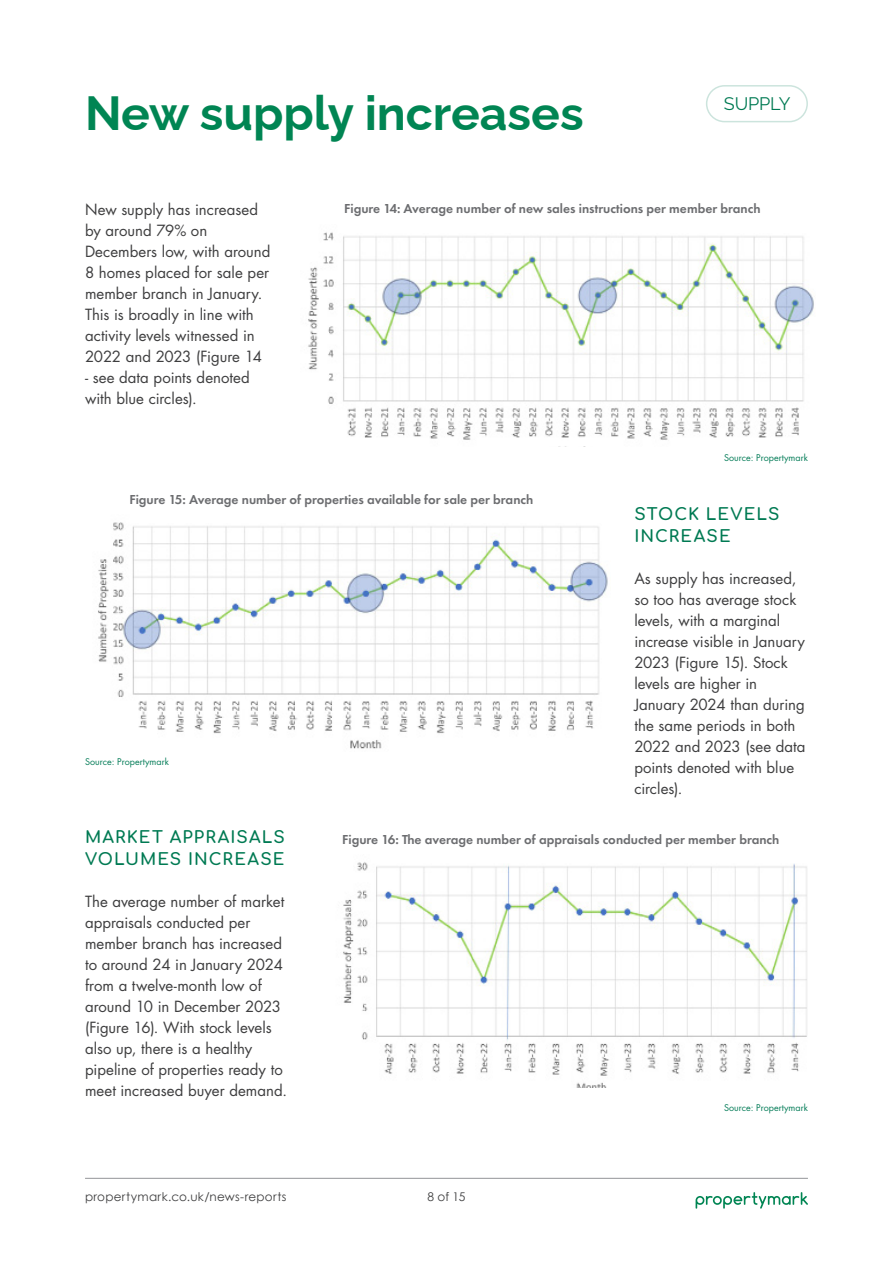
<style>
.page{position:relative;width:893px;height:1263px;background:#fff}
.page>*{position:absolute;margin:0;border:0;box-sizing:border-box;transform-origin:0 0}
.t1{font:700 48px "Raleway";color:#008553}
.t2{font:18px "Raleway";letter-spacing:-.015em;color:#007a53}
.t3{font:700 16.5px/22.5px "Comfortaa";letter-spacing:.065em;color:#007a53}
.t4{font:15px/21px "Futura Std";color:#3e3e3f}
.t5{font:600 13.5px "Futura PT";color:#6c6d70}
.t6{font:12px "Century Gothic";letter-spacing:.02em;color:#3e3e3f}
.t7{font:9px "Futura Std";color:#087e5a}
</style>
<div class="page">
<hr style="left:85px;top:1178px;width:723px;height:1px;background:#939598">
<svg style="left:696px;top:1192px;width:112px;height:16px"></svg>
<div style="left:706px;top:85px;width:102px;height:37px;border:2px solid #cce4dd;border-radius:18px"></div>
<img style="left:308px;top:232px;width:506px;height:208px">
<img style="left:98px;top:522px;width:510px;height:227px">
<img style="left:343px;top:862px;width:464px;height:226px">
<p class="t1" style="left:85px;top:75px;width:500px">New supply increases</p>
<p class="t2" style="left:724px;top:93px;width:68px">SUPPLY</p>
<p class="t4" style="left:85px;top:199px;width:187px">New supply has increased by around 79% on<br>Decembers low, with around<br>8 homes placed for sale per member branch in January.<br>This is broadly in line with activity levels witnessed in<br>2022 and 2023 (Figure 14</p>
<p class="t4" style="left:85px;top:367px;width:166px">- see data points denoted with blue circles).</p>
<p class="t5" style="left:344px;top:200px;width:418px">Figure 14: Average number of new sales instructions per member branch</p>
<p class="t7" style="left:724px;top:452px;width:85px">Source: Propertymark</p>
<p class="t5" style="left:129px;top:491px;width:405px">Figure 15: Average number of properties available for sale per branch</p>
<p class="t7" style="left:85px;top:755px;width:85px">Source: Propertymark</p>
<p class="t3" style="left:634px;top:501px;width:147px">STOCK LEVELS<br>INCREASE</p>
<p class="t4" style="left:634px;top:568px;width:173px">As supply has increased, so too has average stock levels, with a marginal increase visible in January<br>2023 (Figure 15). Stock levels are higher in<br>January 2024 than during the same periods in both<br>2022 and 2023 (see data points denoted with blue circles).</p>
<p class="t3" style="left:85px;top:823px;width:201px">MARKET APPRAISALS</p>
<p class="t3" style="left:85px;top:846px;width:201px">VOLUMES INCREASE</p>
<p class="t4" style="left:85px;top:891px;width:204px">The average number of market appraisals conducted per member branch has increased to around 24 in January 2024 from a twelve-month low of around 10 in December 2023 (Figure 16). With stock levels also up, there is a healthy pipeline of properties ready to meet increased buyer demand.</p>
<p class="t5" style="left:342px;top:831px;width:439px">Figure 16: The average number of appraisals conducted per member branch</p>
<p class="t7" style="left:724px;top:1102px;width:85px">Source: Propertymark</p>
<p class="t6" style="left:85px;top:1188px;width:203px">propertymark.co.uk/news-reports</p>
<p class="t6" style="left:428px;top:1188px;width:39px">8 of 15</p>
</div>
